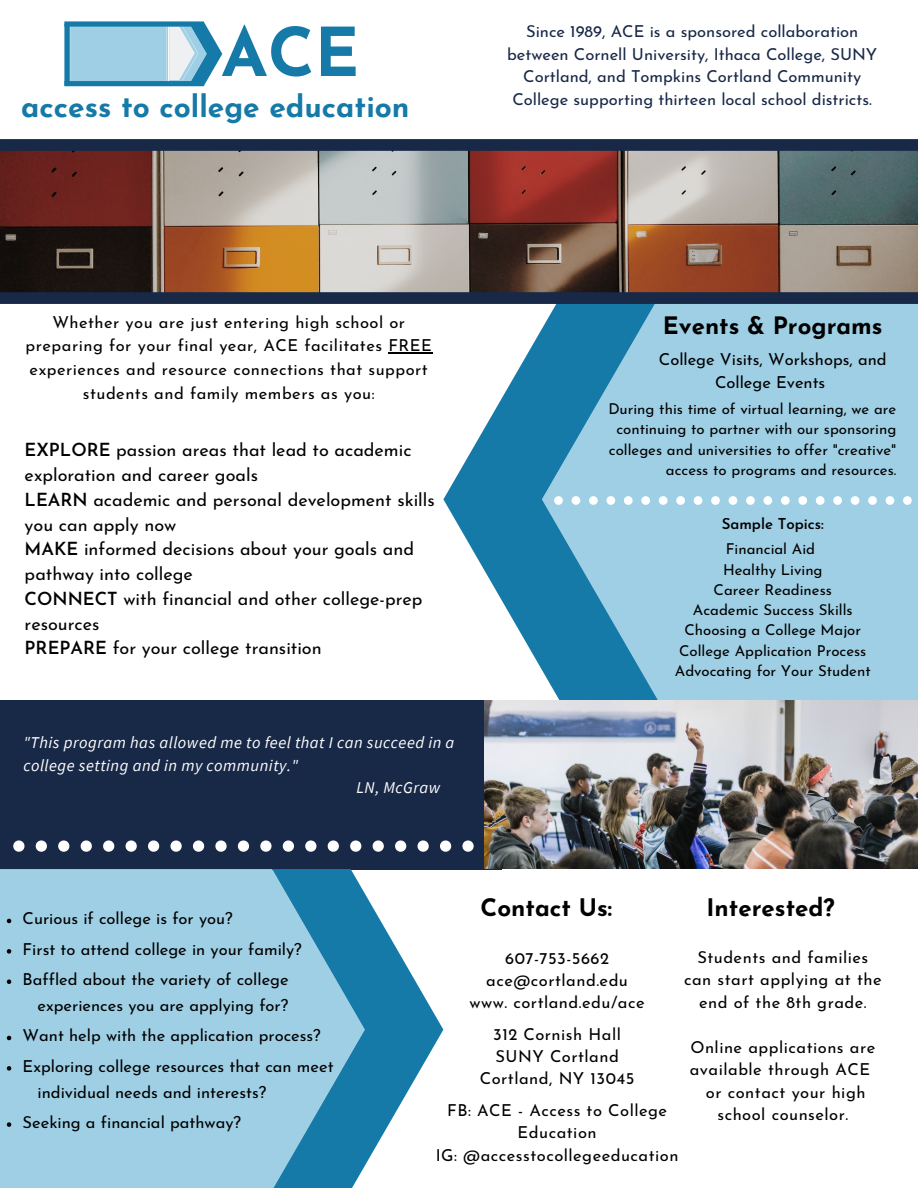
<style>
.page{position:relative;width:918px;height:1188px;background:#fff}
.page>*{position:absolute;margin:0;border:0;box-sizing:border-box;transform-origin:0 0}
.t1{font:700 67.2px "Josefin Sans";color:#157aa8}
.t2{font:700 29.85px "Josefin Sans";color:#157aa8}
.t3{font:700 24.15px "Josefin Sans";color:#000}
.t4{font:700 24px "Josefin Sans";color:#000}
.t5{font:18px/24.8px "Josefin Sans";color:#000}
.t6{font:16.5px/22px "Josefin Sans";letter-spacing:.03em;color:#000;text-align:center}
.t7{font:16.5px/30.3px "Josefin Sans";color:#000}
.t8{font:16.5px/22.5px "Josefin Sans";color:#182847;text-align:center}
.t9{font:italic 16.5px "Source Sans Pro";letter-spacing:.03em;color:#fff}
.t10{font:15px/20.2px "Josefin Sans";color:#000;text-align:center}
.t11{font:600 15px "Josefin Sans";color:#000}
.s1{font-weight:600}
</style>
<div class="page">
<img style="left:0;top:176px;width:918px;height:91px">
<hr style="left:388px;top:352px;width:44px;height:2px;background:#000">
<div style="left:0;top:701px;width:502px;height:168px;background:#182847"></div>
<div style="left:0;top:869px;width:272px;height:319px;background:#9fcfe4"></div>
<svg style="left:272px;top:869px;width:171px;height:319px"></svg>
<div style="left:658px;top:330px;width:260px;height:371px;background:#9fcfe4"></div>
<svg style="left:443px;top:330px;width:215px;height:371px"></svg>
<svg style="left:554px;top:496px;width:9px;height:9px"></svg>
<svg style="left:572px;top:496px;width:8px;height:9px"></svg>
<svg style="left:589px;top:496px;width:9px;height:9px"></svg>
<svg style="left:606px;top:496px;width:9px;height:9px"></svg>
<svg style="left:624px;top:496px;width:9px;height:9px"></svg>
<svg style="left:641px;top:496px;width:9px;height:9px"></svg>
<svg style="left:659px;top:496px;width:9px;height:9px"></svg>
<svg style="left:676px;top:496px;width:9px;height:9px"></svg>
<svg style="left:694px;top:496px;width:8px;height:9px"></svg>
<svg style="left:711px;top:496px;width:9px;height:9px"></svg>
<svg style="left:729px;top:496px;width:8px;height:9px"></svg>
<svg style="left:746px;top:496px;width:9px;height:9px"></svg>
<svg style="left:763px;top:496px;width:9px;height:9px"></svg>
<svg style="left:781px;top:496px;width:9px;height:9px"></svg>
<svg style="left:798px;top:496px;width:9px;height:9px"></svg>
<svg style="left:816px;top:496px;width:9px;height:9px"></svg>
<svg style="left:833px;top:496px;width:9px;height:9px"></svg>
<svg style="left:851px;top:496px;width:8px;height:9px"></svg>
<svg style="left:868px;top:496px;width:9px;height:9px"></svg>
<svg style="left:886px;top:496px;width:8px;height:9px"></svg>
<svg style="left:903px;top:496px;width:9px;height:9px"></svg>
<img style="left:485px;top:701px;width:433px;height:167px">
<svg style="left:13px;top:840px;width:11px;height:12px"></svg>
<svg style="left:36px;top:840px;width:11px;height:12px"></svg>
<svg style="left:58px;top:840px;width:11px;height:12px"></svg>
<svg style="left:81px;top:840px;width:11px;height:12px"></svg>
<svg style="left:103px;top:840px;width:11px;height:12px"></svg>
<svg style="left:126px;top:840px;width:11px;height:12px"></svg>
<svg style="left:148px;top:840px;width:11px;height:12px"></svg>
<svg style="left:170px;top:840px;width:12px;height:12px"></svg>
<svg style="left:193px;top:840px;width:11px;height:12px"></svg>
<svg style="left:215px;top:840px;width:12px;height:12px"></svg>
<svg style="left:238px;top:840px;width:11px;height:12px"></svg>
<svg style="left:260px;top:840px;width:12px;height:12px"></svg>
<svg style="left:283px;top:840px;width:11px;height:12px"></svg>
<svg style="left:305px;top:840px;width:11px;height:12px"></svg>
<svg style="left:328px;top:840px;width:11px;height:12px"></svg>
<svg style="left:350px;top:840px;width:11px;height:12px"></svg>
<svg style="left:373px;top:840px;width:11px;height:12px"></svg>
<svg style="left:395px;top:840px;width:11px;height:12px"></svg>
<svg style="left:418px;top:840px;width:11px;height:12px"></svg>
<svg style="left:440px;top:840px;width:11px;height:12px"></svg>
<svg style="left:462px;top:840px;width:12px;height:12px"></svg>
<svg style="left:64px;top:21px;width:158px;height:65px;background:#8bc0d8"></svg>
<svg style="left:7px;top:919px;width:4px;height:4px"></svg>
<svg style="left:7px;top:949px;width:4px;height:5px"></svg>
<svg style="left:1px;top:963px;width:432px;height:21px;background:#8ac1da"></svg>
<svg style="left:7px;top:1036px;width:4px;height:4px"></svg>
<svg style="left:7px;top:1066px;width:4px;height:5px"></svg>
<svg style="left:7px;top:1122px;width:4px;height:5px"></svg>
<svg style="left:0;top:139px;width:918px;height:37px;background:#6d6067"></svg>
<svg style="left:0;top:267px;width:918px;height:63px"></svg>
<h1 class="t1" style="left:221px;top:26px;width:140px">ACE</h1>
<h2 class="t2" style="left:21px;top:95px;width:390px">access to college education</h2>
<p class="t8" style="left:507px;top:22px;width:372px">Since 1989, ACE is a sponsored collaboration between Cornell University, Ithaca College, SUNY Cortland, and Tompkins Cortland Community College supporting thirteen local school districts.</p>
<p class="t6" style="left:26px;top:312px;width:408px;line-height:23.5px">Whether you are just entering high school or preparing for your final year, ACE facilitates FREE experiences and resource connections that support students and family members as you:</p>
<p class="t5" style="left:25px;top:439px;width:412px"><span class="s1">EXPLORE</span> passion areas that lead to academic exploration and career goals<br><span class="s1">LEARN</span> academic and personal development skills you can apply now<br><span class="s1">MAKE</span> informed decisions about your goals and pathway into college<br><span class="s1">CONNECT</span> with financial and other college-prep resources<br><span class="s1">PREPARE</span> for your college transition</p>
<p class="t9" style="left:23px;top:732px;width:433px">"This program has allowed me to feel that I can succeed in a</p>
<p class="t9" style="left:23px;top:755px;width:276px">college setting and in my community."</p>
<p class="t9" style="left:357px;top:777px;width:86px">LN, McGraw</p>
<h3 class="t4" style="left:663px;top:316px;width:221px">Events &amp; Programs</h3>
<p class="t7" style="left:659px;top:350px;width:229px;line-height:22.5px;text-align:center">College Visits, Workshops, and<br>College Events</p>
<p class="t10" style="left:608px;top:400px;width:290px;text-align:right">During this time of virtual learning, we are continuing to partner with our sponsoring colleges and universities to offer "creative" access to programs and resources.</p>
<p class="t11" style="left:722px;top:517px;width:104px">Sample Topics:</p>
<p class="t10" style="left:675px;top:541px;width:197px">Financial Aid<br>Healthy Living<br>Career Readiness<br>Academic Success Skills<br>Choosing a College Major<br>College Application Process<br>Advocating for Your Student</p>
<p class="t7" style="left:23px;top:905px;width:281px">Curious if college is for you?<br>First to attend college in your family?<br>Baffled about the variety of college</p>
<p class="t7" style="left:23px;top:1022px;width:313px">Want help with the application process?<br>Exploring college resources that can meet</p>
<p class="t7" style="left:23px;top:1109px;width:220px">Seeking a financial pathway?</p>
<p class="t7" style="left:38px;top:992px;width:252px">experiences you are applying for?</p>
<p class="t7" style="left:38px;top:1078px;width:230px">individual needs and interests?</p>
<h3 class="t3" style="left:481px;top:898px;width:133px">Contact Us:</h3>
<h3 class="t3" style="left:706px;top:898px;width:130px">Interested?</h3>
<p class="t6" style="left:684px;top:947px;width:199px;line-height:22.5px">Students and families can start applying at the end of the 8th grade.</p>
<p class="t6" style="left:690px;top:1037px;width:187px;line-height:22.5px">Online applications are available through ACE or contact your high school counselor.</p>
<p class="t6" style="left:470px;top:949px;width:176px">607-753-5662 ace@cortland.edu www. cortland.edu/ace</p>
<p class="t6" style="left:480px;top:1025px;width:156px">312 Cornish Hall<br>SUNY Cortland<br>Cortland, NY 13045</p>
<p class="t6" style="left:436px;top:1101px;width:244px">FB: ACE - Access to College<br>Education<br>IG: @accesstocollegeeducation</p>
</div>
